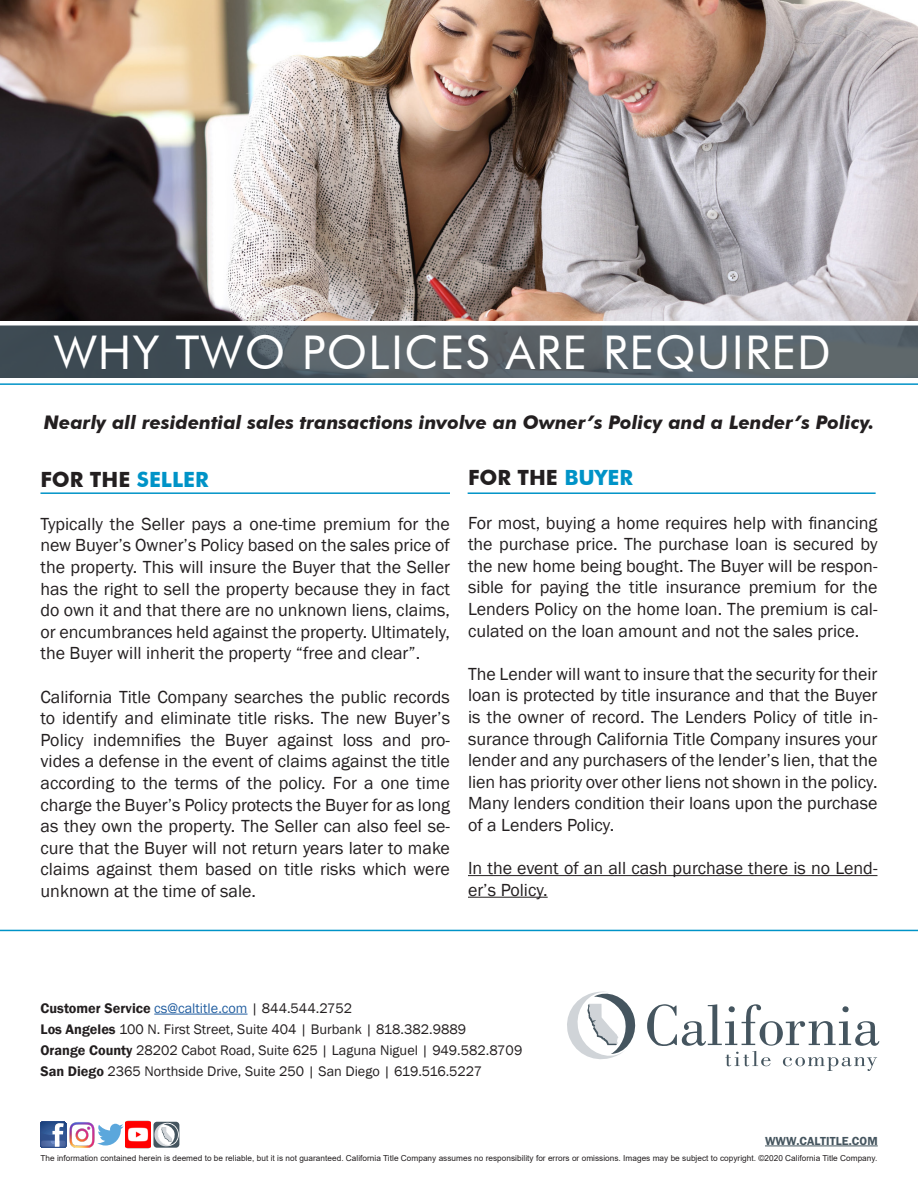
<style>
.page{position:relative;width:918px;height:1188px;background:#fff}
.page>*{position:absolute;margin:0;border:0;box-sizing:border-box;transform-origin:0 0}
.t1{font:46.5px "Futura BT";letter-spacing:.03em;color:#fff}
.t2{font:700 21px "Futura BT";color:#231f20}
.t3{font:italic 700 18.75px "Futura BT";color:#231f20}
.t4{font:18px/21.6px "Franklin Gothic";color:#231f20;text-align:justify}
.t5{font:14.25px "Franklin Gothic";color:#231f20}
.t6{font:600 14.25px "Franklin Gothic";color:#231f20}
.t7{font:600 12px "Franklin Gothic";letter-spacing:.01em;color:#45555f}
.t8{font:8.25px "Arial";letter-spacing:.005em;color:#231f20}
.s1{color:#0093c7}
.s2{font-weight:400;color:#225ea0}
.s3{font-weight:400}
.s4{font-weight:600}
</style>
<div class="page">
<img style="left:0;top:0;width:918px;height:321px">
<svg style="left:647px;top:1004px;width:232px;height:67px"></svg>
<svg style="left:567px;top:991px;width:69px;height:69px"></svg>
<hr style="left:765px;top:1146px;width:113px;height:1px;background:#45555f">
<svg style="left:40px;top:1122px;width:26px;height:25px"></svg>
<svg style="left:153px;top:1122px;width:27px;height:26px"></svg>
<svg style="left:0;top:326px;width:918px;height:52px;background:#525d64"></svg>
<hr style="left:0;top:383px;width:918px;height:2px;background:#0093c7">
<img style="left:69px;top:1122px;width:25px;height:26px">
<svg style="left:98px;top:1124px;width:25px;height:22px"></svg>
<img style="left:125px;top:1121px;width:26px;height:28px">
<hr style="left:154px;top:1014px;width:94px;height:1px;background:#225ea0">
<hr style="left:468px;top:875px;width:410px;height:1px;background:#231f20">
<hr style="left:468px;top:897px;width:80px;height:1px;background:#231f20">
<hr style="left:40px;top:492px;width:410px;height:2px;background:#0093c7">
<hr style="left:0;top:930px;width:918px;height:1px;background:#0093c7">
<hr style="left:468px;top:492px;width:408px;height:2px;background:#0093c7">
<p class="t1" style="left:54px;top:324px;width:778px">WHY TWO POLICES ARE REQUIRED</p>
<p class="t3" style="left:44px;top:411px;width:832px">Nearly all residential sales transactions involve an Owner’s Policy and a Lender’s Policy.</p>
<p class="t2" style="left:40px;top:466px;width:170px">FOR THE <span class="s1">SELLER</span></p>
<p class="t4" style="left:40px;top:513px;width:411px">Typically the Seller pays a one-time premium for the new Buyer’s Owner’s Policy based on the sales price of the property. This will insure the Buyer that the Seller has the right to sell the property because they in fact do own it and that there are no unknown liens, claims, or encumbrances held against the property. Ultimately, the Buyer will inherit the property “free and clear”.</p>
<p class="t4" style="left:40px;top:686px;width:411px">California Title Company searches the public records to identify and eliminate title risks. The new Buyer’s Policy indemnifies the Buyer against loss and pro&shy;vides a defense in the event of claims against the title according to the terms of the policy. For a one time charge the Buyer’s Policy protects the Buyer for as long as they own the property. The Seller can also feel se&shy;cure that the Buyer will not return years later to make claims against them based on title risks which were unknown at the time of sale.</p>
<p class="t2" style="left:468px;top:465px;width:166px">FOR THE <span class="s1">BUYER</span></p>
<p class="t4" style="left:468px;top:512px;width:411px">For most, buying a home requires help with financing the purchase price. The purchase loan is secured by the new home being bought. The Buyer will be respon&shy;sible for paying the title insurance premium for the Lenders Policy on the home loan. The premium is cal&shy;culated on the loan amount and not the sales price.</p>
<p class="t4" style="left:468px;top:663px;width:411px">The Lender will want to insure that the security for their loan is protected by title insurance and that the Buyer is the owner of record. The Lenders Policy of title in&shy;surance through California Title Company insures your lender and any purchasers of the lender’s lien, that the lien has priority over other liens not shown in the policy.<br>Many lenders condition their loans upon the purchase of a Lenders Policy.</p>
<p class="t4" style="left:468px;top:858px;width:411px">In the event of an all cash purchase there is no Lend&shy;er’s Policy.</p>
<p class="t6" style="left:40px;top:999px;width:313px">Customer Service <span class="s2">cs@caltitle.com</span> <span class="s3">| 844.544.2752</span></p>
<p class="t5" style="left:40px;top:1020px;width:427px"><span class="s4">Los Angeles</span> 100 N. First Street, Suite 404 | Burbank | 818.382.9889</p>
<p class="t5" style="left:40px;top:1041px;width:483px"><span class="s4">Orange County</span> 28202 Cabot Road, Suite 625 | Laguna Niguel | 949.582.8709</p>
<p class="t5" style="left:40px;top:1062px;width:443px"><span class="s4">San Diego</span> 2365 Northside Drive, Suite 250 | San Diego | 619.516.5227</p>
<p class="t7" style="left:765px;top:1134px;width:114px">WWW.CALTITLE.COM</p>
<p class="t8" style="left:40px;top:1152px;width:838px">The information contained herein is deemed to be reliable, but it is not guaranteed. California Title Company assumes no responsibility for errors or omissions. Images may be subject to copyright. ©2020 California Title Company.</p>
</div>
